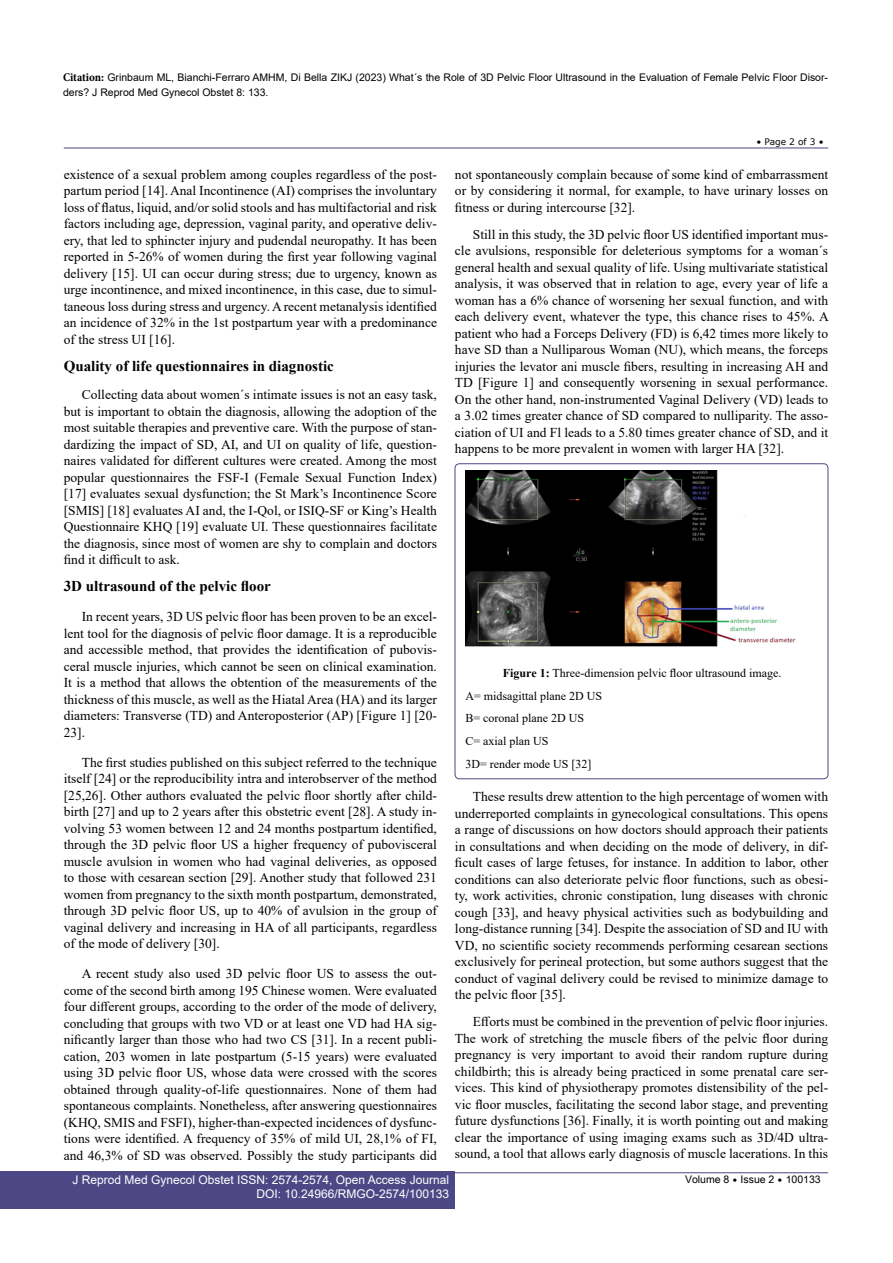
<style>
.page{position:relative;width:893px;height:1263px;background:#fff}
.page>*{position:absolute;margin:0;border:0;box-sizing:border-box;transform-origin:0 0}
.t1{font:700 15px "Times New Roman";color:#000}
.t2{font:13.5px/16.5px "Times New Roman";color:#000;text-align:justify}
.t3{font:12px/22.5px "Times New Roman";color:#000}
.t4{font:12px/14.2px "Arial";color:#fff;text-align:right}
.t5{font:10.5px/15px "Arial";color:#000}
.t6{font:10.5px "Arial Unicode MS";color:#000}
.t7{font:9px "MS Reference Sans Serif";color:#000}
.s1{font-family:"Minion Pro";font-weight:700;font-stretch:condensed;font-size:12px}
.s2{font-weight:700}
.s3{font-family:"MS Reference Sans Serif";font-size:9px}
</style>
<div class="page">
<hr style="left:64px;top:148px;width:764px;height:1px;background:#4d4785">
<hr style="left:64px;top:1172px;width:764px;height:1px;background:#4d4785">
<div style="left:0;top:1171px;width:455px;height:38px;background:#4d4785"></div>
<div style="left:455px;top:464px;width:373px;height:315px;border:1px solid #4d4785;border-radius:4px"></div>
<img style="left:466px;top:470px;width:330px;height:177px">
<p class="t5" style="left:63px;top:69px;width:767px"><span class="s1">Citation:</span> Grinbaum ML, Bianchi-Ferraro AMHM, Di Bella ZIKJ (2023) What´s the Role of 3D Pelvic Floor Ultrasound in the Evaluation of Female Pelvic Floor Disor&shy;ders? J Reprod Med Gynecol Obstet 8: 133.</p>
<p class="t7" style="left:756px;top:136px;width:69px">• Page 2 of 3 •</p>
<p class="t2" style="left:64px;top:166px;width:375px">existence of a sexual problem among couples regardless of the post&shy;partum period [14]. Anal Incontinence (AI) comprises the involuntary loss of flatus, liquid, and/or solid stools and has multifactorial and risk factors including age, depression, vaginal parity, and operative deliv&shy;ery, that led to sphincter injury and pudendal neuropathy. It has been reported in 5-26% of women during the first year following vaginal delivery [15]. UI can occur during stress; due to urgency, known as urge incontinence, and mixed incontinence, in this case, due to simul&shy;taneous loss during stress and urgency. A recent metanalysis identified an incidence of 32% in the 1st postpartum year with a predominance of the stress UI [16].</p>
<p class="t1" style="left:64px;top:355px;width:272px">Quality of life questionnaires in diagnostic</p>
<p class="t2" style="left:64px;top:386px;width:375px;text-indent:18px">Collecting data about women´s intimate issues is not an easy task, but is important to obtain the diagnosis, allowing the adoption of the most suitable therapies and preventive care. With the purpose of stan&shy;dardizing the impact of SD, AI, and UI on quality of life, question&shy;naires validated for different cultures were created. Among the most popular questionnaires the FSF-I (Female Sexual Function Index) [17] evaluates sexual dysfunction; the St Mark’s Incontinence Score [SMIS] [18] evaluates AI and, the I-Qol, or ISIQ-SF or King’s Health Questionnaire KHQ [19] evaluate UI. These questionnaires facilitate the diagnosis, since most of women are shy to complain and doctors find it difficult to ask.</p>
<p class="t1" style="left:64px;top:576px;width:209px">3D ultrasound of the pelvic floor</p>
<p class="t2" style="left:64px;top:608px;width:375px;text-indent:18px">In recent years, 3D US pelvic floor has been proven to be an excel&shy;lent tool for the diagnosis of pelvic floor damage. It is a reproducible and accessible method, that provides the identification of pubovis&shy;ceral muscle injuries, which cannot be seen on clinical examination.<br>It is a method that allows the obtention of the measurements of the thickness of this muscle, as well as the Hiatal Area (HA) and its larger diameters: Transverse (TD) and Anteroposterior (AP) [Figure 1] [20- 23].</p>
<p class="t2" style="left:64px;top:754px;width:375px;text-indent:18px">The first studies published on this subject referred to the technique itself [24] or the reproducibility intra and interobserver of the method [25,26]. Other authors evaluated the pelvic floor shortly after child&shy;birth [27] and up to 2 years after this obstetric event [28]. A study in&shy;volving 53 women between 12 and 24 months postpartum identified, through the 3D pelvic floor US a higher frequency of pubovisceral muscle avulsion in women who had vaginal deliveries, as opposed to those with cesarean section [29]. Another study that followed 231 women from pregnancy to the sixth month postpartum, demonstrated, through 3D pelvic floor US, up to 40% of avulsion in the group of vaginal delivery and increasing in HA of all participants, regardless of the mode of delivery [30].</p>
<p class="t2" style="left:64px;top:965px;width:375px;text-indent:18px">A recent study also used 3D pelvic floor US to assess the out&shy;come of the second birth among 195 Chinese women. Were evaluated four different groups, according to the order of the mode of delivery, concluding that groups with two VD or at least one VD had HA sig&shy;nificantly larger than those who had two CS [31]. In a recent publi&shy;cation, 203 women in late postpartum (5-15 years) were evaluated using 3D pelvic floor US, whose data were crossed with the scores obtained through quality-of-life questionnaires. None of them had spontaneous complaints. Nonetheless, after answering questionnaires (KHQ, SMIS and FSFI), higher-than-expected incidences of dysfunc&shy;tions were identified. A frequency of 35% of mild UI, 28,1% of FI, and 46,3% of SD was observed. Possibly the study participants did</p>
<p class="t2" style="left:455px;top:166px;width:375px">not spontaneously complain because of some kind of embarrassment or by considering it normal, for example, to have urinary losses on fitness or during intercourse [32].</p>
<p class="t2" style="left:455px;top:226px;width:375px;text-indent:18px">Still in this study, the 3D pelvic floor US identified important mus&shy;cle avulsions, responsible for deleterious symptoms for a woman´s general health and sexual quality of life. Using multivariate statistical analysis, it was observed that in relation to age, every year of life a woman has a 6% chance of worsening her sexual function, and with each delivery event, whatever the type, this chance rises to 45%. A patient who had a Forceps Delivery (FD) is 6,42 times more likely to have SD than a Nulliparous Woman (NU), which means, the forceps injuries the levator ani muscle fibers, resulting in increasing AH and TD [Figure 1] and consequently worsening in sexual performance.<br>On the other hand, non-instrumented Vaginal Delivery (VD) leads to a 3.02 times greater chance of SD compared to nulliparity. The asso&shy;ciation of UI and Fl leads to a 5.80 times greater chance of SD, and it happens to be more prevalent in women with larger HA [32].</p>
<p class="t3" style="left:465px;top:662px;width:318px;text-indent:38px"><span class="s2">Figure 1:</span> Three-dimension pelvic floor ultrasound image.<br>A= midsagittal plane 2D US<br>B= coronal plane 2D US<br>C= axial plan US<br>3D= render mode US [32]</p>
<p class="t2" style="left:455px;top:788px;width:375px;text-indent:18px">These results drew attention to the high percentage of women with underreported complaints in gynecological consultations. This opens a range of discussions on how doctors should approach their patients in consultations and when deciding on the mode of delivery, in dif&shy;ficult cases of large fetuses, for instance. In addition to labor, other conditions can also deteriorate pelvic floor functions, such as obesi&shy;ty, work activities, chronic constipation, lung diseases with chronic cough [33], and heavy physical activities such as bodybuilding and long-distance running [34]. Despite the association of SD and IU with VD, no scientific society recommends performing cesarean sections exclusively for perineal protection, but some authors suggest that the conduct of vaginal delivery could be revised to minimize damage to the pelvic floor [35].</p>
<p class="t2" style="left:455px;top:1013px;width:375px;text-indent:18px">Efforts must be combined in the prevention of pelvic floor injuries.<br>The work of stretching the muscle fibers of the pelvic floor during pregnancy is very important to avoid their random rupture during childbirth; this is already being practiced in some prenatal care ser&shy;vices. This kind of physiotherapy promotes distensibility of the pel&shy;vic floor muscles, facilitating the second labor stage, and preventing future dysfunctions [36]. Finally, it is worth pointing out and making clear the importance of using imaging exams such as 3D/4D ultra&shy;sound, a tool that allows early diagnosis of muscle lacerations. In this</p>
<p class="t4" style="left:72px;top:1172px;width:378px">J Reprod Med Gynecol Obstet ISSN: 2574-2574, Open Access Journal<br>DOI: 10.24966/RMGO-2574/100133</p>
<p class="t6" style="left:685px;top:1172px;width:137px">Volume 8 <span class="s3">•</span> Issue 2 <span class="s3">•</span> 100133</p>
</div>
